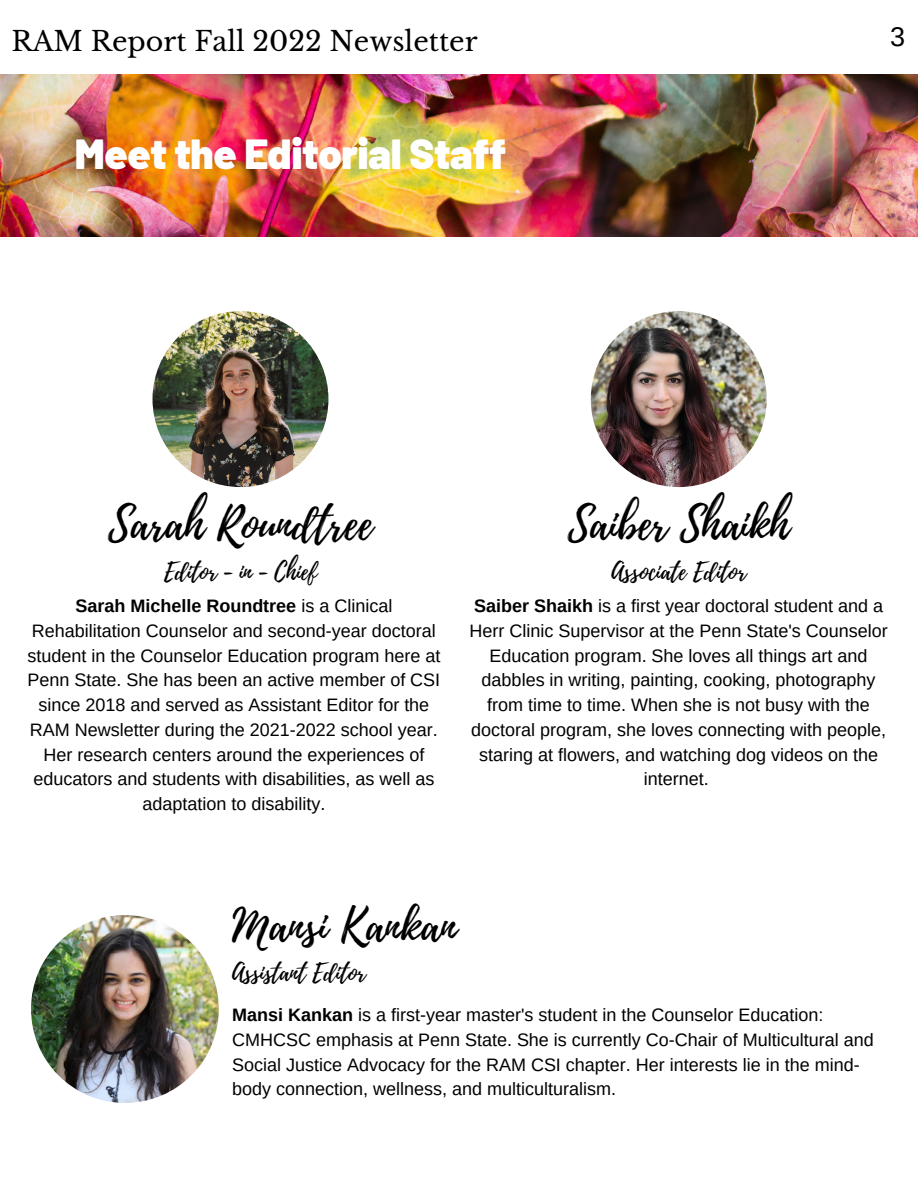
<style>
.page{position:relative;width:918px;height:1188px;background:#fff}
.page>*{position:absolute;margin:0;border:0;box-sizing:border-box;transform-origin:0 0}
.t1{font:45px "Playlist Script";color:#000}
.t2{font:900 42px "Barlow";letter-spacing:-.01em;color:#fff}
.t3{font:27px "Libre Baskerville";color:#000}
.t4{font:27px "Arimo";color:#000}
.t5{font:24px "Playlist Script";color:#000}
.t6{font:18px/24.8px "Arimo";color:#000;text-align:center}
.s1{font-weight:700}
</style>
<div class="page">
<img style="left:0;top:74px;width:918px;height:163px">
<img style="left:153px;top:311px;width:175px;height:176px;border-radius:50%">
<img style="left:31px;top:915px;width:188px;height:188px;border-radius:50%">
<img style="left:591px;top:311px;width:176px;height:176px;border-radius:50%">
<h3 class="t3" style="left:12px;top:25px;width:468px">RAM Report Fall 2022 Newsletter</h3>
<h3 class="t4" style="left:890px;top:21px;width:17px">3</h3>
<h2 class="t2" style="left:75px;top:127px;width:433px">Meet the Editorial Staff</h2>
<h1 class="t1" style="left:108px;top:492px;width:266px">Sarah Roundtree</h1>
<h3 class="t5" style="left:164px;top:554px;width:154px">Editor - in - Chief</h3>
<h1 class="t1" style="left:568px;top:492px;width:223px">Saiber Shaikh</h1>
<h3 class="t5" style="left:611px;top:554px;width:136px">Associate Editor</h3>
<p class="t6" style="left:27px;top:593px;width:414px"><span class="s1">Sarah Michelle Roundtree</span> is a Clinical Rehabilitation Counselor and second-year doctoral student in the Counselor Education program here at Penn State. She has been an active member of CSI since 2018 and served as Assistant Editor for the RAM Newsletter during the 2021-2022 school year.<br>Her research centers around the experiences of educators and students with disabilities, as well as adaptation to disability.</p>
<p class="t6" style="left:469px;top:593px;width:420px"><span class="s1">Saiber Shaikh</span> is a first year doctoral student and a Herr Clinic Supervisor at the Penn State's Counselor Education program. She loves all things art and dabbles in writing, painting, cooking, photography from time to time. When she is not busy with the doctoral program, she loves connecting with people, staring at flowers, and watching dog videos on the internet.</p>
<h1 class="t1" style="left:232px;top:894px;width:226px">Mansi Kankan</h1>
<h3 class="t5" style="left:232px;top:956px;width:135px">Assistant Editor</h3>
<p class="t6" style="left:232px;top:1003px;width:643px;text-align:left"><span class="s1">Mansi Kankan</span> is a first-year master's student in the Counselor Education:<br>CMHCSC emphasis at Penn State. She is currently Co-Chair of Multicultural and Social Justice Advocacy for the RAM CSI chapter. Her interests lie in the mind&shy;body connection, wellness, and multiculturalism.</p>
</div>
